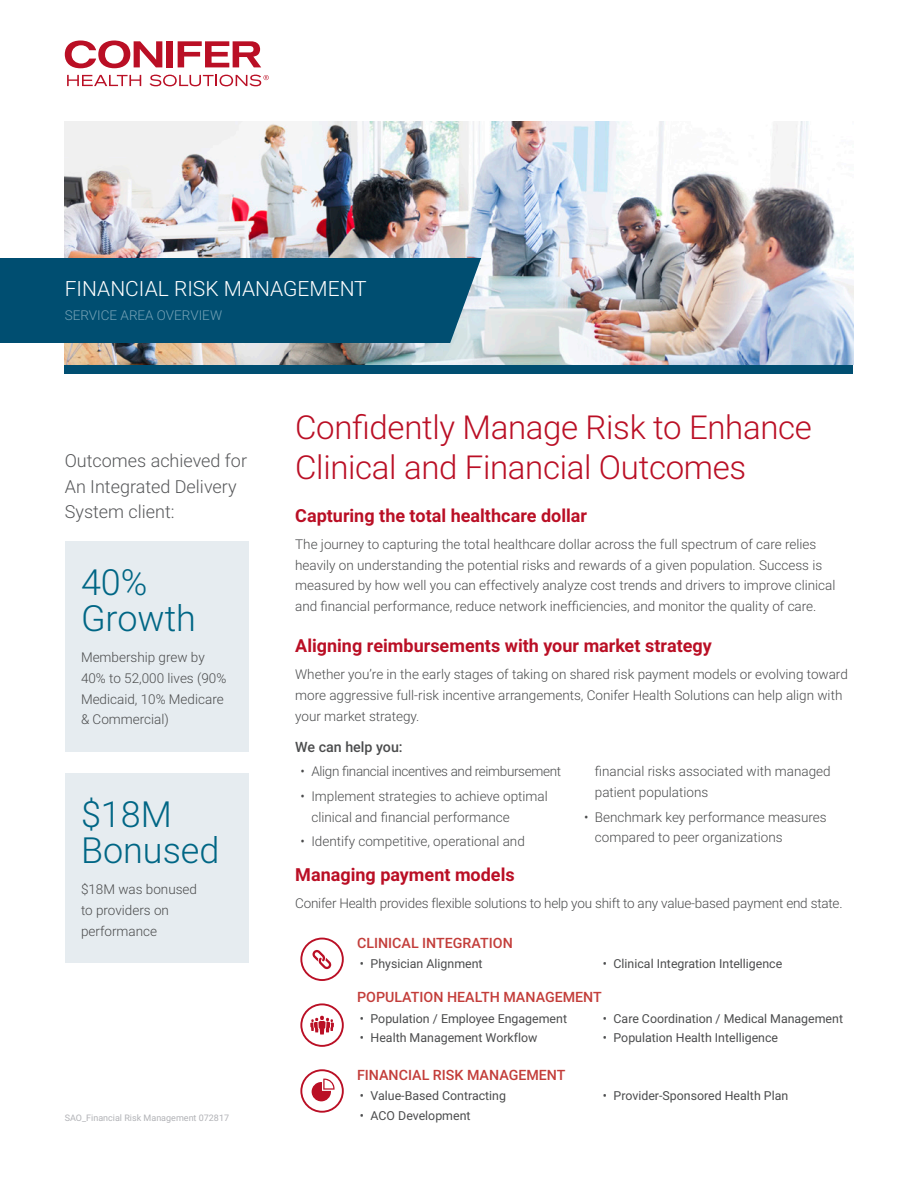
<style>
.page{position:relative;width:918px;height:1188px;background:#fff}
.page>*{position:absolute;margin:0;border:0;box-sizing:border-box;transform-origin:0 0}
.t1{font:300 36px/36px "Roboto";color:#006685}
.Heading_Main{font:300 33px/39.6px "Roboto";letter-spacing:-.01em;color:#ba0f25}
.t2{font:300 21px "Roboto";color:#fff}
.Heading_2_Red{font:700 18px "Roboto";color:#ba0f25}
.Intro_Text{font:300 18px/25.5px "Roboto";color:#57585a}
.Heading_3_Warm_Gray{font:500 14.25px "Roboto";color:#c33d3a}
.Heading_3_Warm_Gray-2{font:500 14.25px "Roboto";color:#4b4c4d}
.Roboto_Text{font:300 13.5px/20.7px "Roboto";color:#4b4c4d}
.Roboto_Text-2{font:300 13.5px "Roboto";letter-spacing:-.025em;color:#4b4c4d}
.t3{font:300 13.5px "Roboto";color:#76a2b6}
.t4{font:12.3px "Roboto";color:#4b4c4d}
.t5{font:9px "Roboto";color:#b2b3b7}
</style>
<div class="page">
<img style="left:65px;top:122px;width:788px;height:243px">
<div style="left:0;top:258px;width:494px;height:84px;background:#004e71"></div>
<svg style="left:300px;top:938px;width:44px;height:43px"></svg>
<svg style="left:300px;top:1003px;width:44px;height:44px"></svg>
<svg style="left:300px;top:1069px;width:44px;height:44px"></svg>
<div style="left:65px;top:365px;width:788px;height:9px;background:#004e71"></div>
<svg style="left:178px;top:41px;width:83px;height:26px"></svg>
<div style="left:167px;top:41px;width:6px;height:26px;background:#ba0f25"></div>
<svg style="left:67px;top:75px;width:74px;height:11px"></svg>
<svg style="left:65px;top:40px;width:97px;height:28px"></svg>
<svg style="left:150px;top:75px;width:119px;height:11px"></svg>
<div style="left:65px;top:541px;width:184px;height:210px;background:#e6ecf0"></div>
<div style="left:65px;top:773px;width:184px;height:190px;background:#e6ecf0"></div>
<p class="t2" style="left:65px;top:274px;width:304px">FINANCIAL RISK MANAGEMENT</p>
<p class="t3" style="left:65px;top:306px;width:159px">SERVICE AREA OVERVIEW</p>
<p class="Intro_Text" style="left:65px;top:447px;width:184px">Outcomes achieved for<br>An Integrated Delivery<br>System client:</p>
<p class="t1" style="left:81px;top:563px;width:116px">40%<br>Growth</p>
<p class="Roboto_Text" style="left:81px;top:647px;width:147px">Membership grew by<br>40% to 52,000 lives (90%<br>Medicaid, 10% Medicare &amp; Commercial)</p>
<p class="t1" style="left:81px;top:795px;width:140px">$18M<br>Bonused</p>
<p class="Roboto_Text" style="left:81px;top:879px;width:118px">$18M was bonused to providers on performance</p>
<p class="t5" style="left:65px;top:1111px;width:166px">SAO_Financial Risk Management 072817</p>
<p class="Heading_Main" style="left:295px;top:406px;width:518px">Confidently Manage Risk to Enhance<br>Clinical and Financial Outcomes</p>
<p class="Heading_2_Red" style="left:295px;top:503px;width:293px">Capturing the total healthcare dollar</p>
<p class="Roboto_Text" style="left:295px;top:533px;width:542px">The journey to capturing the total healthcare dollar across the full spectrum of care relies heavily on understanding the potential risks and rewards of a given population. Success is measured by how well you can effectively analyze cost trends and drivers to improve clinical and financial performance, reduce network inefficiencies, and monitor the quality of care.</p>
<p class="Heading_2_Red" style="left:295px;top:633px;width:418px">Aligning reimbursements with your market strategy</p>
<p class="Roboto_Text" style="left:295px;top:664px;width:554px">Whether you’re in the early stages of taking on shared risk payment models or evolving toward more aggressive full-risk incentive arrangements, Conifer Health Solutions can help align with your market strategy.</p>
<p class="Heading_3_Warm_Gray-2" style="left:295px;top:737px;width:109px">We can help you:</p>
<p class="Roboto_Text-2" style="left:301px;top:762px;width:262px">• Align financial incentives and reimbursement</p>
<p class="Roboto_Text" style="left:311px;top:785px;width:238px;text-indent:-11px">• Implement strategies to achieve optimal clinical and financial performance</p>
<p class="Roboto_Text" style="left:301px;top:831px;width:226px">• Identify competitive, operational and</p>
<p class="Roboto_Text" style="left:595px;top:760px;width:237px">financial risks associated with managed patient populations</p>
<p class="Roboto_Text" style="left:595px;top:806px;width:233px;text-indent:-11px">• Benchmark key performance measures compared to peer organizations</p>
<p class="Heading_2_Red" style="left:295px;top:862px;width:221px">Managing payment models</p>
<p class="Roboto_Text" style="left:295px;top:893px;width:549px">Conifer Health provides flexible solutions to help you shift to any value-based payment end state.</p>
<p class="Heading_3_Warm_Gray" style="left:357px;top:933px;width:157px">CLINICAL INTEGRATION</p>
<p class="t4" style="left:360px;top:955px;width:124px">• Physician Alignment</p>
<p class="t4" style="left:603px;top:955px;width:181px">• Clinical Integration Intelligence</p>
<p class="Heading_3_Warm_Gray" style="left:357px;top:987px;width:246px">POPULATION HEALTH MANAGEMENT</p>
<p class="t4" style="left:360px;top:1010px;width:209px">• Population / Employee Engagement</p>
<p class="t4" style="left:360px;top:1029px;width:179px">• Health Management Workflow</p>
<p class="t4" style="left:603px;top:1010px;width:242px">• Care Coordination / Medical Management</p>
<p class="t4" style="left:603px;top:1029px;width:177px">• Population Health Intelligence</p>
<p class="Heading_3_Warm_Gray" style="left:357px;top:1065px;width:210px">FINANCIAL RISK MANAGEMENT</p>
<p class="t4" style="left:360px;top:1087px;width:148px">• Value-Based Contracting</p>
<p class="t4" style="left:360px;top:1107px;width:112px">• ACO Development</p>
<p class="t4" style="left:603px;top:1087px;width:187px">• Provider-Sponsored Health Plan</p>
</div>
